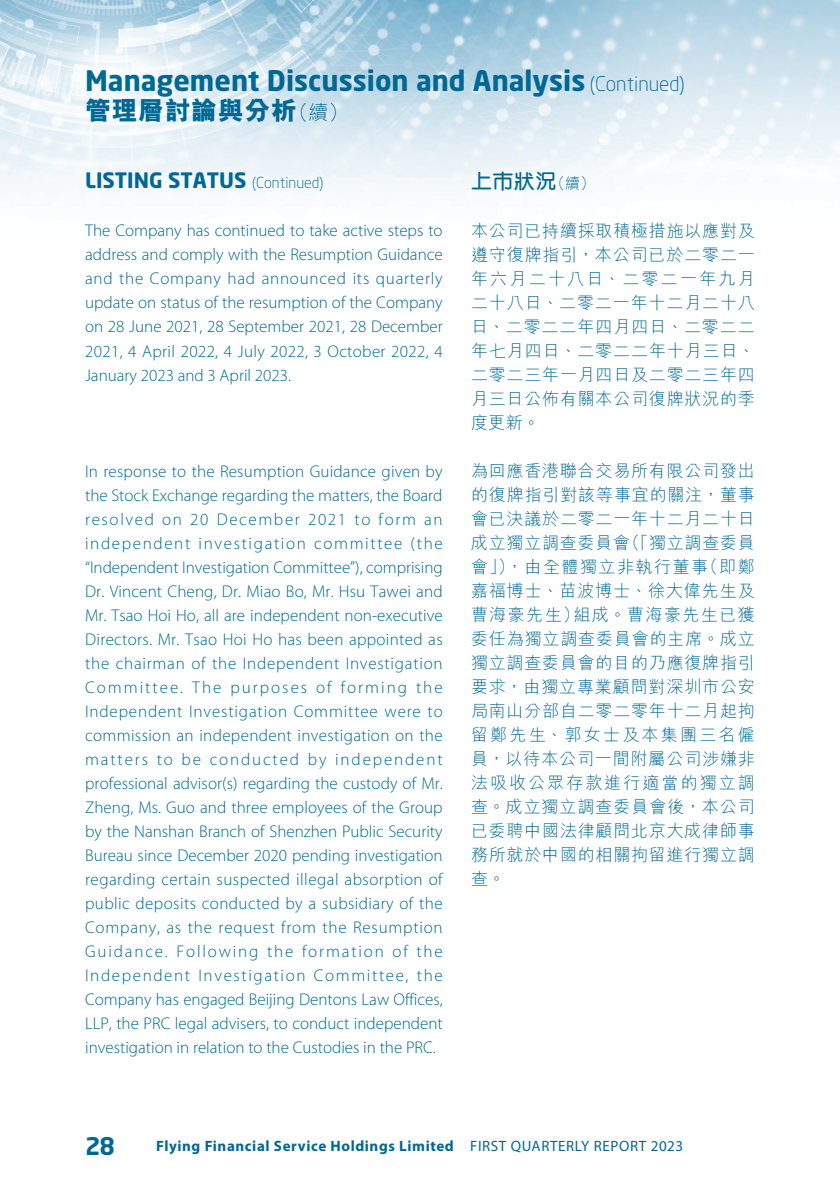
<style>
.page{position:relative;width:840px;height:1191px;background:#fff}
.page>*{position:absolute;margin:0;border:0;box-sizing:border-box;transform-origin:0 0}
.t1{font:700 28px "Neo Sans Std";color:#006893}
.t2{font:800 26px "M Hei HK";letter-spacing:.02em;color:#006893}
.t3{font:700 24px "Neo Sans Std";color:#006893}
._01_H1_E{font:700 21px "Neo Sans Std";color:#006893}
._001_H1_C{font:600 21px "M Yuen HK";color:#006893}
._00_txt_E{font:300 17px/24px "Myriad Pro";color:#006893;text-align:justify}
._000_txt_C{font:300 17px/24px "M Hei HK";letter-spacing:.045em;color:#006893;text-align:justify}
.t4{font:700 15px "Myriad Pro";letter-spacing:.04em;color:#006893}
.s1{font-weight:300;font-size:20px}
.s2{font-weight:300;font-size:15px}
.s3{font-family:"M Hei HK";font-weight:300;font-size:15px}
.s4{font-weight:400}
</style>
<div class="page">
<img style="left:0;top:0;width:839px;height:195px">
<h1 class="t1" style="left:85px;top:62px;width:601px">Management Discussion and Analysis <span class="s1">(Continued)</span></h1>
<h2 class="t2" style="left:85px;top:97px;width:265px">管理層討論與分析<span class="s1">（續）</span></h2>
<p class="_01_H1_E" style="left:85px;top:167px;width:240px">LISTING STATUS <span class="s2">(Continued)</span></p>
<p class="_00_txt_E" style="left:85px;top:219px;width:359px">The Company has continued to take active steps to address and comply with the Resumption Guidance and the Company had announced its quarterly update on status of the resumption of the Company on 28 June 2021, 28 September 2021, 28 December 2021, 4 April 2022, 4 July 2022, 3 October 2022, 4<br>January 2023 and 3 April 2023.</p>
<p class="_00_txt_E" style="left:85px;top:459px;width:359px">In response to the Resumption Guidance given by the Stock Exchange regarding the matters, the Board resolved on 20 December 2021 to form an independent investigation committee (the “Independent Investigation Committee”), comprising Dr. Vincent Cheng, Dr. Miao Bo, Mr. Hsu Tawei and Mr. Tsao Hoi Ho, all are independent non-executive Directors. Mr. Tsao Hoi Ho has been appointed as the chairman of the Independent Investigation Committee. The purposes of forming the Independent Investigation Committee were to commission an independent investigation on the matters to be conducted by independent professional advisor(s) regarding the custody of Mr.<br>Zheng, Ms. Guo and three employees of the Group by the Nanshan Branch of Shenzhen Public Security Bureau since December 2020 pending investigation regarding certain suspected illegal absorption of public deposits conducted by a subsidiary of the Company, as the request from the Resumption Guidance. Following the formation of the Independent Investigation Committee, the Company has engaged Beijing Dentons Law Offices, LLP, the PRC legal advisers, to conduct independent investigation in relation to the Custodies in the PRC.</p>
<p class="_001_H1_C" style="left:471px;top:171px;width:125px">上市狀況<span class="s3">（續）</span></p>
<p class="_000_txt_C" style="left:471px;top:218px;width:285px">本公司已持續採取積極措施以應對及遵守復牌指引，本公司已於二零二一年六月二十八日、二零二一年九月二十八日、二零二一年十二月二十八日、二零二二年四月四日、二零二二年七月四日、二零二二年十月三日、二零二三年一月四日及二零二三年四月三日公佈有關本公司復牌狀況的季度更新。</p>
<p class="_000_txt_C" style="left:471px;top:458px;width:285px">為回應香港聯合交易所有限公司發出的復牌指引對該等事宜的關注，董事會已決議於二零二一年十二月二十日成立獨立調查委員會（「獨立調查委員會」），由全體獨立非執行董事（即鄭嘉福博士、苗波博士、徐大偉先生及曹海豪先生）組成。曹海豪先生已獲委任為獨立調查委員會的主席。成立獨立調查委員會的目的乃應復牌指引要求，由獨立專業顧問對深圳市公安局南山分部自二零二零年十二月起拘留鄭先生、郭女士及本集團三名僱員，以待本公司一間附屬公司涉嫌非法吸收公眾存款進行適當的獨立調查。成立獨立調查委員會後，本公司已委聘中國法律顧問北京大成律師事務所就於中國的相關拘留進行獨立調查。</p>
<h3 class="t3" style="left:85px;top:1130px;width:32px">28</h3>
<p class="t4" style="left:156px;top:1136px;width:528px">Flying Financial Service Holdings Limited <span class="s4">FIRST QUARTERLY REPORT 2023</span></p>
</div>
